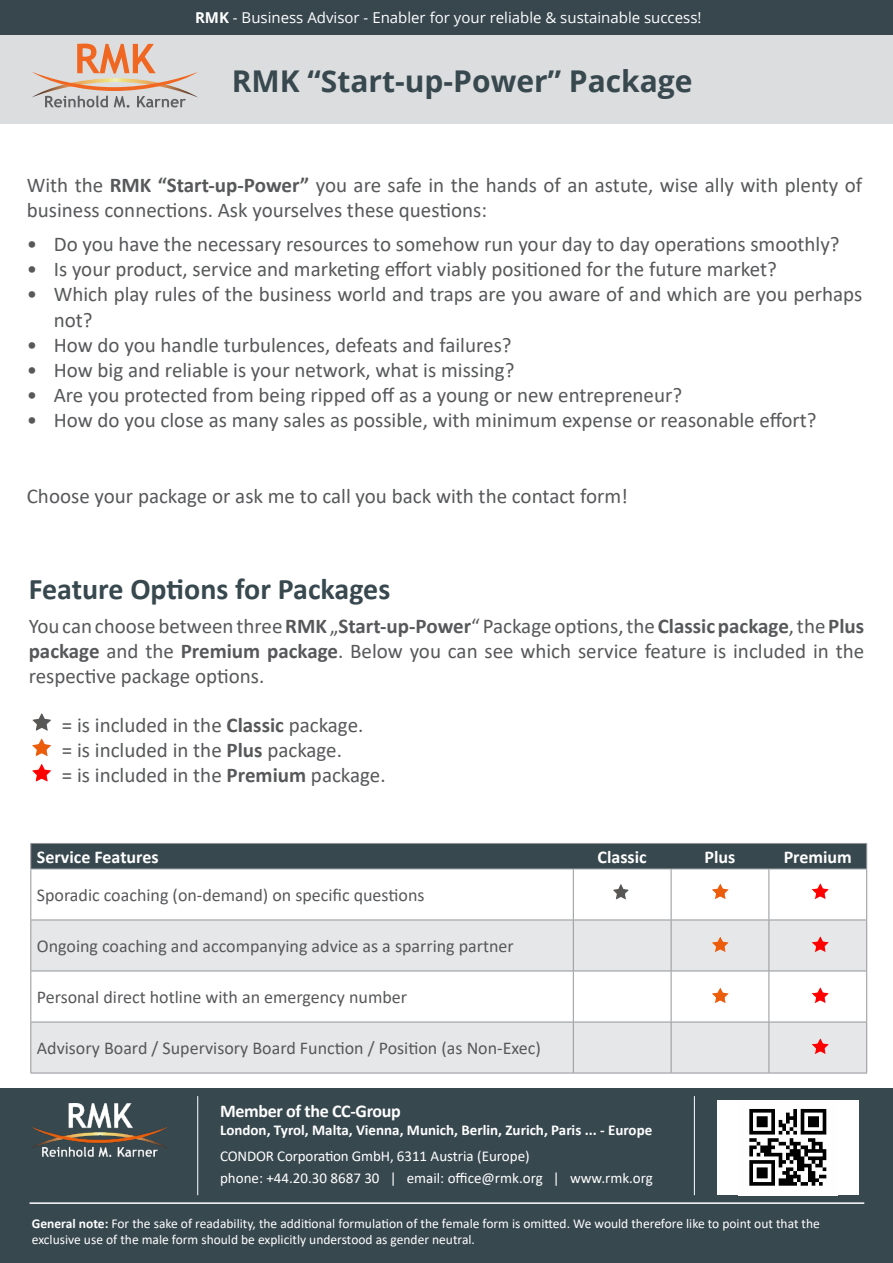
<style>
.page{position:relative;width:893px;height:1263px;background:#fff}
.page>*{position:absolute;margin:0;border:0;box-sizing:border-box;transform-origin:0 0}
.t1{font:700 30px "Open Sans";color:#38484f}
.t2{font:700 30px "Calibri";color:#38484f}
.t3{font:21px/25.2px "Calibri";color:#57585a}
.t4{font:18px "Calibri";color:#57585a}
.t5{font:700 18px "Calibri";color:#fff}
.t6{font:700 18px "Calibri";letter-spacing:-.02em;color:#fff}
.t7{font:15px "Calibri";color:#fff}
.t8{font:15px "Open Sans";color:#fff}
.t9{font:700 15px "Calibri";color:#fff}
.t10{font:13.5px/16.2px "Calibri";color:#fff}
.s1{font-weight:700}
</style>
<div class="page">
<div style="left:0;top:35px;width:893px;height:88px;background:#dcdddf"></div>
<div style="left:0;top:0;width:893px;height:34px;background:#38474e"></div>
<svg style="left:32px;top:44px;width:166px;height:64px"></svg>
<div style="left:0;top:1089px;width:893px;height:174px;background:#38484f"></div>
<img style="left:32px;top:1103px;width:135px;height:53px">
<hr style="left:30px;top:1202px;width:834px;height:2px;background:#fff">
<hr style="left:197px;top:1096px;width:1px;height:99px;background:#fff">
<hr style="left:694px;top:1096px;width:1px;height:99px;background:#fff">
<div style="left:718px;top:1100px;width:141px;height:95px;background:#fff"></div>
<img style="left:749px;top:1108px;width:78px;height:78px">
<svg style="left:31px;top:920px;width:835px;height:153px;fill:#e6e7e9"></svg>
<hr style="left:768px;top:920px;width:1px;height:51px;background:#939598">
<hr style="left:768px;top:971px;width:1px;height:51px;background:#939598">
<hr style="left:768px;top:1022px;width:1px;height:51px;background:#939598">
<hr style="left:573px;top:869px;width:1px;height:50px;background:#939598">
<hr style="left:671px;top:869px;width:1px;height:50px;background:#939598">
<hr style="left:573px;top:920px;width:1px;height:51px;background:#939598">
<hr style="left:671px;top:920px;width:1px;height:51px;background:#939598">
<hr style="left:573px;top:971px;width:1px;height:51px;background:#939598">
<hr style="left:671px;top:971px;width:1px;height:51px;background:#939598">
<hr style="left:573px;top:1022px;width:1px;height:51px;background:#939598">
<hr style="left:671px;top:1022px;width:1px;height:51px;background:#939598">
<div style="left:30px;top:843px;width:837px;height:26px;background:#38484f"></div>
<hr style="left:866px;top:869px;width:1px;height:50px;background:#939598">
<hr style="left:30px;top:868px;width:543px;height:1px;background:#939598">
<hr style="left:30px;top:869px;width:1px;height:50px;background:#939598">
<hr style="left:573px;top:868px;width:98px;height:1px;background:#939598">
<hr style="left:671px;top:868px;width:98px;height:1px;background:#939598">
<hr style="left:768px;top:869px;width:1px;height:50px;background:#939598">
<hr style="left:30px;top:919px;width:543px;height:1px;background:#939598">
<hr style="left:30px;top:920px;width:1px;height:51px;background:#939598">
<hr style="left:573px;top:919px;width:98px;height:1px;background:#939598">
<hr style="left:671px;top:919px;width:98px;height:1px;background:#939598">
<hr style="left:769px;top:919px;width:98px;height:1px;background:#939598">
<hr style="left:866px;top:920px;width:1px;height:51px;background:#939598">
<hr style="left:30px;top:971px;width:543px;height:1px;background:#939598">
<hr style="left:30px;top:971px;width:1px;height:51px;background:#939598">
<hr style="left:573px;top:971px;width:98px;height:1px;background:#939598">
<hr style="left:671px;top:971px;width:98px;height:1px;background:#939598">
<hr style="left:769px;top:971px;width:98px;height:1px;background:#939598">
<hr style="left:866px;top:971px;width:1px;height:51px;background:#939598">
<hr style="left:30px;top:1022px;width:543px;height:1px;background:#939598">
<hr style="left:30px;top:1022px;width:1px;height:51px;background:#939598">
<hr style="left:573px;top:1022px;width:98px;height:1px;background:#939598">
<hr style="left:671px;top:1022px;width:98px;height:1px;background:#939598">
<hr style="left:769px;top:1022px;width:98px;height:1px;background:#939598">
<hr style="left:866px;top:1022px;width:1px;height:51px;background:#939598">
<hr style="left:30px;top:1073px;width:543px;height:1px;background:#939598">
<hr style="left:573px;top:1073px;width:98px;height:1px;background:#939598">
<hr style="left:671px;top:1073px;width:98px;height:1px;background:#939598">
<hr style="left:769px;top:1073px;width:98px;height:1px;background:#939598">
<img style="left:32px;top:713px;width:19px;height:69px">
<img style="left:613px;top:884px;width:16px;height:16px">
<img style="left:712px;top:884px;width:17px;height:15px">
<img style="left:711px;top:934px;width:21px;height:23px">
<img style="left:711px;top:985px;width:21px;height:23px">
<img style="left:812px;top:883px;width:17px;height:16px">
<img style="left:810px;top:934px;width:21px;height:20px">
<img style="left:810px;top:985px;width:21px;height:20px">
<img style="left:810px;top:1036px;width:21px;height:20px">
<p class="t8" style="left:195px;top:7px;width:508px"><span class="s1">RMK</span> - Business Advisor - Enabler for your reliable &amp; sustainable success!</p>
<p class="t1" style="left:232px;top:59px;width:462px">RMK “Start-up-Power” Package</p>
<p class="t3" style="left:27px;top:171px;width:837px">With the <span class="s1">RMK “Start-up-Power”</span> you are safe in the hands of an astute, wise ally with plenty of business connections. Ask yourselves these questions:</p>
<p class="t3" style="left:27px;top:231px;width:814px">• Do you have the necessary resources to somehow run your day to day operations smoothly?</p>
<p class="t3" style="left:27px;top:256px;width:752px">• Is your product, service and marketing effort viably positioned for the future market?</p>
<p class="t3" style="left:54px;top:281px;width:810px;text-indent:-27px">• Which play rules of the business world and traps are you aware of and which are you perhaps not?</p>
<p class="t3" style="left:27px;top:332px;width:486px">• How do you handle turbulences, defeats and failures?</p>
<p class="t3" style="left:27px;top:357px;width:489px">• How big and reliable is your network, what is missing?</p>
<p class="t3" style="left:27px;top:382px;width:657px">• Are you protected from being ripped off as a young or new entrepreneur?</p>
<p class="t3" style="left:27px;top:407px;width:791px">• How do you close as many sales as possible, with minimum expense or reasonable effort?</p>
<p class="t3" style="left:27px;top:483px;width:603px">Choose your package or ask me to call you back with the contact form!</p>
<p class="t2" style="left:29px;top:567px;width:363px">Feature Options for Packages</p>
<p class="t3" style="left:29px;top:613px;width:837px;text-align:justify">You can choose between three <span class="s1">RMK</span> „<span class="s1">Start-up-Power</span>“ Package options, the <span class="s1">Classic package</span>, the <span class="s1">Plus package</span> and the <span class="s1">Premium package</span>. Below you can see which service feature is included in the respective package options.</p>
<p class="t3" style="left:62px;top:712px;width:303px">= is included in the <span class="s1">Classic</span> package.</p>
<p class="t3" style="left:62px;top:737px;width:282px">= is included in the <span class="s1">Plus</span> package.</p>
<p class="t3" style="left:62px;top:762px;width:325px">= is included in the <span class="s1">Premium</span> package.</p>
<p class="t5" style="left:37px;top:844px;width:123px">Service Features</p>
<p class="t5" style="left:598px;top:844px;width:51px">Classic</p>
<p class="t5" style="left:705px;top:844px;width:32px">Plus</p>
<p class="t5" style="left:784px;top:844px;width:70px">Premium</p>
<p class="t4" style="left:37px;top:883px;width:389px">Sporadic coaching (on-demand) on specific questions</p>
<p class="t4" style="left:37px;top:934px;width:479px">Ongoing coaching and accompanying advice as a sparring partner</p>
<p class="t4" style="left:37px;top:985px;width:372px">Personal direct hotline with an emergency number</p>
<p class="t4" style="left:37px;top:1036px;width:506px">Advisory Board / Supervisory Board Function / Position (as Non-Exec)</p>
<p class="t6" style="left:220px;top:1098px;width:182px">Member of the CC-Group</p>
<p class="t9" style="left:220px;top:1119px;width:434px">London, Tyrol, Malta, Vienna, Munich, Berlin, Zurich, Paris ... - Europe</p>
<p class="t7" style="left:220px;top:1145px;width:311px">CONDOR Corporation GmbH, 6311 Austria (Europe)</p>
<p class="t7" style="left:220px;top:1167px;width:434px">phone: +44.20.30 8687 30 | email: office@rmk.org | www.rmk.org</p>
<p class="t10" style="left:32px;top:1215px;width:789px"><span class="s1">General note:</span> For the sake of readability, the additional formulation of the female form is omitted. We would therefore like to point out that the exclusive use of the male form should be explicitly understood as gender neutral.</p>
</div>
